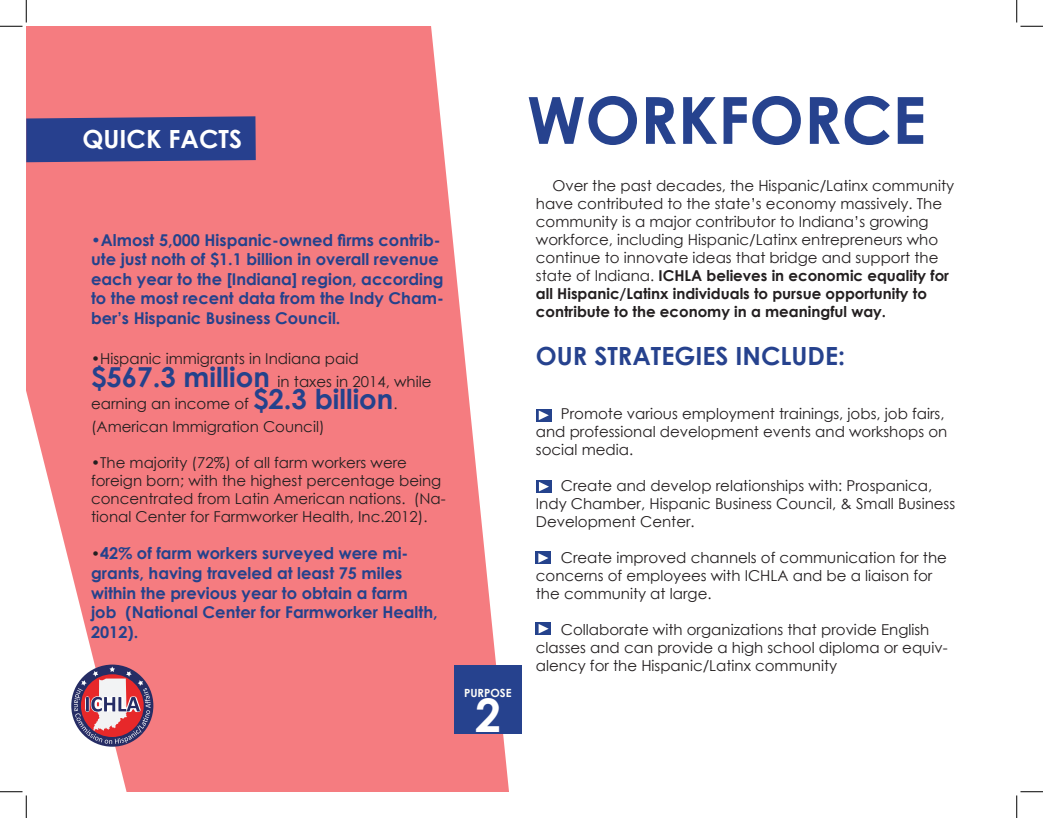
<style>
.page{position:relative;width:1043px;height:818px;background:#fff}
.page>*{position:absolute;margin:0;border:0;box-sizing:border-box;transform-origin:0 0}
.t1{font:700 65px "Century Gothic";color:#26428e}
.t2{font:700 46.25px "Century Gothic";color:#fff}
.t3{font:700 25px "Century Gothic";color:#26428e}
.t4{font:700 25px "Century Gothic";color:#fff}
.t5{font:700 16.25px/19.5px "Century Gothic";color:#24428c}
.t6{font:15px/18px "Century Gothic";color:#231f20}
.t7{font:700 11.25px "Century Gothic";color:#fffef8}
.s1{font-weight:700;font-size:27.5px;color:#24428c}
.s2{font-weight:400;font-size:15px;color:#231f20}
.s3{font-weight:700}
</style>
<div class="page">
<svg style="left:26px;top:26px;width:526px;height:765px;fill:#f57c80"></svg>
<svg style="left:26px;top:116px;width:230px;height:46px"></svg>
<svg style="left:71px;top:664px;width:82px;height:82px"></svg>
<svg style="left:74px;top:666px;width:77px;height:78px"></svg>
<div style="left:454px;top:664px;width:67px;height:69px;background:#26428e"></div>
<svg style="left:535px;top:409px;width:16px;height:12px"></svg>
<svg style="left:539px;top:410px;width:10px;height:10px"></svg>
<div style="left:535px;top:622px;width:16px;height:13px;background:#24428c"></div>
<svg style="left:538px;top:624px;width:10px;height:9px"></svg>
<div style="left:535px;top:551px;width:16px;height:13px;background:#24428c"></div>
<svg style="left:538px;top:553px;width:10px;height:10px"></svg>
<div style="left:536px;top:480px;width:15px;height:13px;background:#24428c"></div>
<svg style="left:539px;top:482px;width:10px;height:9px"></svg>
<svg style="left:0;top:0;width:27px;height:27px"></svg>
<svg style="left:0;top:791px;width:27px;height:27px"></svg>
<svg style="left:1016px;top:0;width:27px;height:27px"></svg>
<svg style="left:1016px;top:791px;width:27px;height:27px"></svg>
<p class="t4" style="left:83px;top:120px;width:161px">QUICK FACTS</p>
<p class="t5" style="left:91px;top:229px;width:354px">•Almost 5,000 Hispanic-owned firms contrib&shy;ute just noth of $1.1 billion in overall revenue each year to the [Indiana] region, according to the most recent data from the Indy Cham&shy;ber’s Hispanic Business Council.</p>
<p class="t6" style="left:91px;top:347px;width:342px;line-height:22.5px">•Hispanic immigrants in Indiana paid <span class="s1">$567.3 million</span> in taxes in 2014, while earning an income of <span class="s1">$2.3 billion</span>. (American Immigration Council)</p>
<p class="t6" style="left:91px;top:453px;width:356px">•The majority (72%) of all farm workers were foreign born; with the highest percentage being concentrated from Latin American nations. (Na&shy;tional Center for Farmworker Health, Inc.2012).</p>
<p class="t5" style="left:91px;top:543px;width:348px"><span class="s2">•</span>42% of farm workers surveyed were mi&shy;grants, having traveled at least 75 miles within the previous year to obtain a farm<br>job (National Center for Farmworker Health, 2012).</p>
<p class="t7" style="left:464px;top:684px;width:49px">PURPOSE</p>
<p class="t2" style="left:475px;top:679px;width:27px">2</p>
<p class="t1" style="left:527px;top:71px;width:401px">WORKFORCE</p>
<p class="t6" style="left:536px;top:176px;width:420px;text-indent:17px">Over the past decades, the Hispanic/Latinx community have contributed to the state’s economy massively. The community is a major contributor to Indiana’s growing workforce, including Hispanic/Latinx entrepreneurs who continue to innovate ideas that bridge and support the state of Indiana. <span class="s3">ICHLA believes in economic equality for all Hispanic/Latinx individuals to pursue opportunity to contribute to the economy in a meaningful way.</span></p>
<p class="t3" style="left:536px;top:336px;width:311px">OUR STRATEGIES INCLUDE:</p>
<p class="t6" style="left:536px;top:404px;width:413px;text-indent:25px">Promote various employment trainings, jobs, job fairs, and professional development events and workshops on social media.</p>
<p class="t6" style="left:536px;top:476px;width:421px;text-indent:25px">Create and develop relationships with: Prospanica,<br>Indy Chamber, Hispanic Business Council, &amp; Small Business<br>Development Center.</p>
<p class="t6" style="left:536px;top:548px;width:412px;text-indent:25px">Create improved channels of communication for the concerns of employees with ICHLA and be a liaison for the community at large.</p>
<p class="t6" style="left:536px;top:620px;width:413px;text-indent:25px">Collaborate with organizations that provide English classes and can provide a high school diploma or equiv&shy;alency for the Hispanic/Latinx community</p>
</div>
